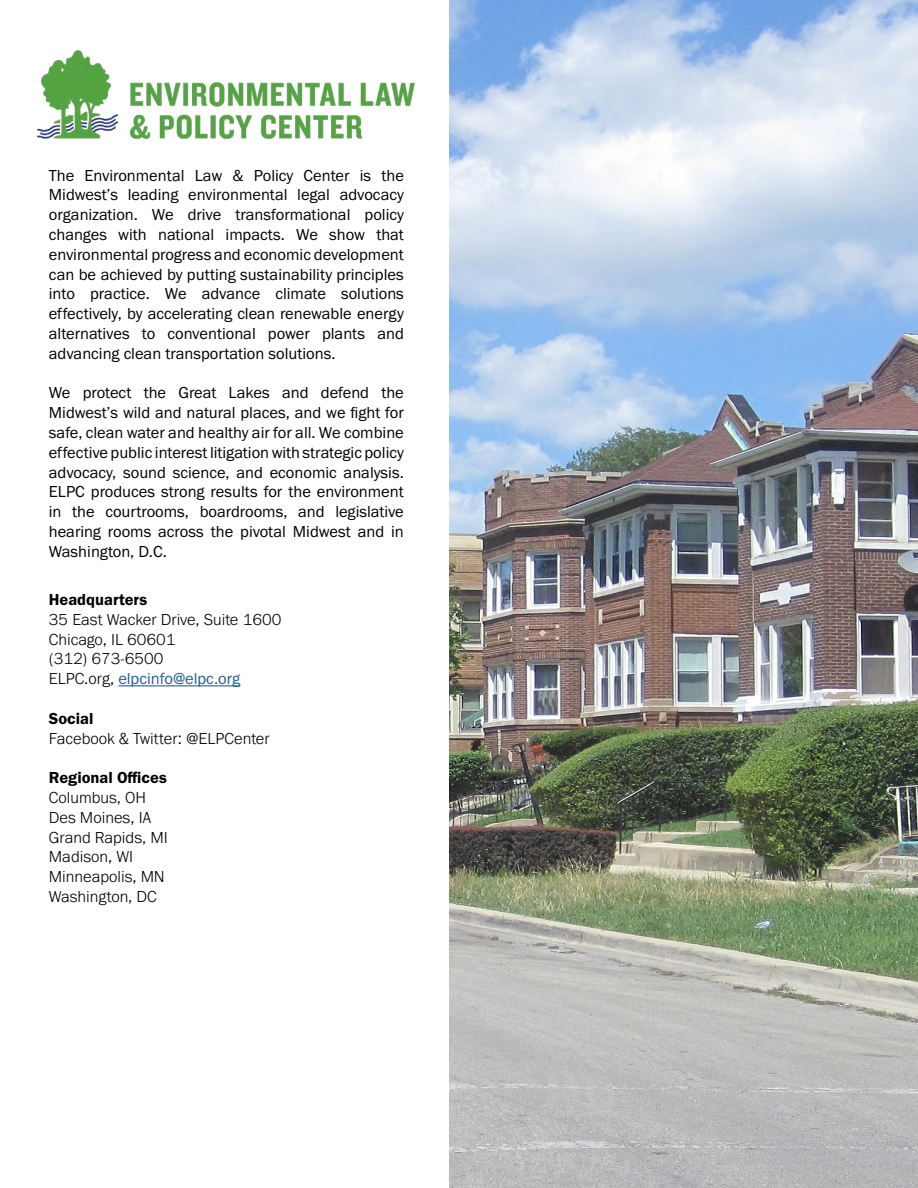
<style>
.page{position:relative;width:918px;height:1188px;background:#fff}
.page>*{position:absolute;margin:0;border:0;box-sizing:border-box;transform-origin:0 0}
.t1{font:16.5px/19.8px "Franklin Gothic URW Boo";color:#000;text-align:justify}
.t2{font:300 16.5px/19.8px "Franklin Gothic URW";color:#000}
.t3{font:16.5px "Franklin Gothic URW Dem";color:#000}
.t4{font:16.5px "Franklin Gothic URW Boo";color:#215e9e}
.s1{font-family:"Franklin Gothic URW";font-weight:300;color:#000}
</style>
<div class="page">
<img style="left:450px;top:0;width:468px;height:1188px">
<hr style="left:118px;top:685px;width:122px;height:1px;background:#215e9e">
<img style="left:37px;top:50px;width:378px;height:89px">
<p class="t1" style="left:49px;top:165px;width:357px">The Environmental Law &amp; Policy Center is the Midwest’s leading environmental legal advocacy organization. We drive transformational policy changes with national impacts. We show that environmental progress and economic development can be achieved by putting sustainability principles into practice. We advance climate solutions effectively, by accelerating clean renewable energy alternatives to conventional power plants and advancing clean transportation solutions.</p>
<p class="t1" style="left:49px;top:383px;width:357px">We protect the Great Lakes and defend the Midwest’s wild and natural places, and we fight for safe, clean water and healthy air for all. We combine effective public interest litigation with strategic policy advocacy, sound science, and economic analysis.<br>ELPC produces strong results for the environment in the courtrooms, boardrooms, and legislative hearing rooms across the pivotal Midwest and in Washington, D.C.</p>
<p class="t3" style="left:49px;top:589px;width:100px">Headquarters</p>
<p class="t2" style="left:49px;top:609px;width:234px">35 East Wacker Drive, Suite 1600<br>Chicago, IL 60601<br>(312) 673-6500</p>
<p class="t4" style="left:49px;top:668px;width:193px"><span class="s1">ELPC.org,</span> elpcinfo@elpc.org</p>
<p class="t3" style="left:49px;top:708px;width:46px">Social</p>
<p class="t2" style="left:49px;top:728px;width:222px">Facebook &amp; Twitter: @ELPCenter</p>
<p class="t3" style="left:49px;top:768px;width:119px">Regional Offices</p>
<p class="t2" style="left:49px;top:787px;width:121px">Columbus, OH<br>Des Moines, IA<br>Grand Rapids, MI<br>Madison, WI<br>Minneapolis, MN<br>Washington, DC</p>
</div>
